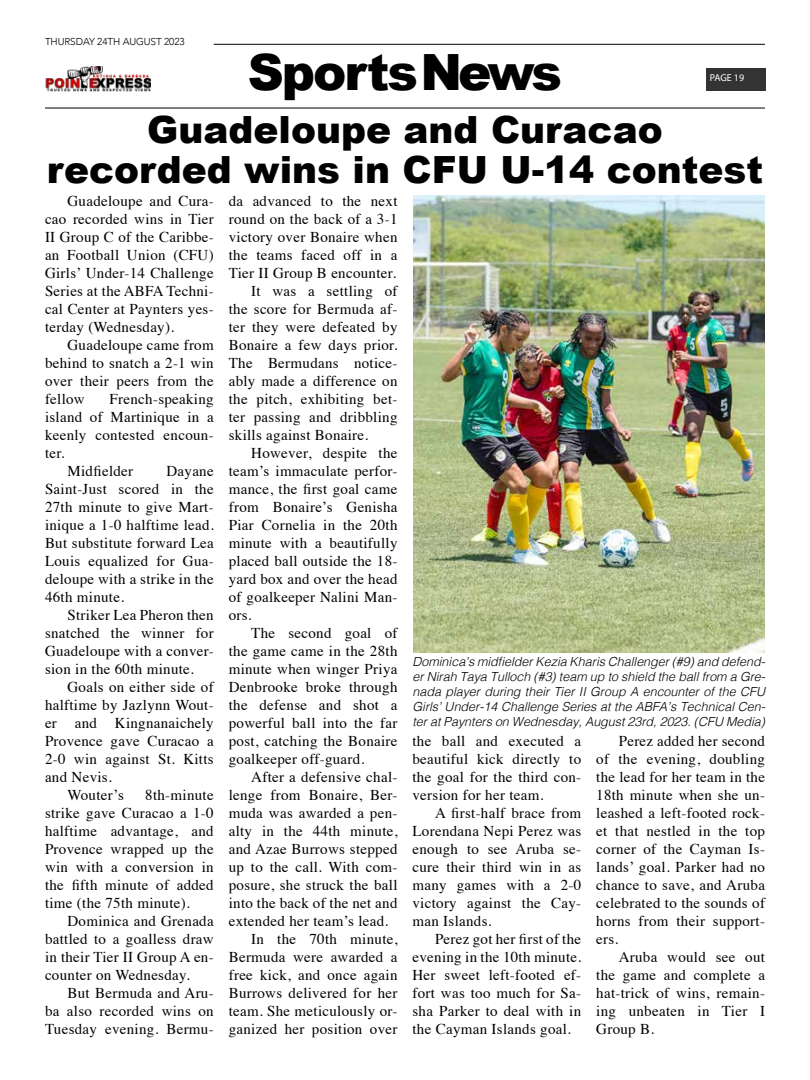
<style>
.page{position:relative;width:810px;height:1080px;background:#fff}
.page>*{position:absolute;margin:0;border:0;box-sizing:border-box;transform-origin:0 0}
.t1{font:900 50px "Arial";letter-spacing:-.04em;color:#000}
.t2{font:900 37.5px/40px "Arial";color:#000;text-align:center}
.t3{font:15px/18px "Times";letter-spacing:.02em;color:#000;text-align:justify}
.t4{font:italic 300 12.5px/15px "Helvetica";color:#000;text-align:justify}
.t5{font:300 10px "Avenir";letter-spacing:-.01em;color:#000}
.t6{font:10px "Myriad Pro";letter-spacing:-.005em;color:#fff}
</style>
<div class="page">
<hr style="left:45px;top:107px;width:720px;height:2px;background:#333">
<hr style="left:214px;top:44px;width:551px;height:1px;background:#333">
<div style="left:706px;top:68px;width:60px;height:23px;background:#333"></div>
<img style="left:45px;top:66px;width:106px;height:25px">
<img style="left:413px;top:196px;width:352px;height:456px">
<p class="t5" style="left:45px;top:35px;width:141px">THURSDAY 24TH AUGUST 2023</p>
<h1 class="t1" style="left:248px;top:36px;width:316px">SportsNews</h1>
<p class="t6" style="left:710px;top:72px;width:36px">PAGE 19</p>
<h2 class="t2" style="left:47px;top:109px;width:718px">Guadeloupe and Curacao<br>recorded wins in CFU U-14 contest</h2>
<p class="t3" style="left:45px;top:191px;width:170px;text-indent:22px">Guadeloupe and Cura&shy;cao recorded wins in Tier II Group C of the Caribbe&shy;an Football Union (CFU)<br>Girls’ Under-14 Challenge Series at the ABFA Techni&shy;cal Center at Paynters yes&shy;terday (Wednesday).</p>
<p class="t3" style="left:45px;top:335px;width:170px;text-indent:22px">Guadeloupe came from behind to snatch a 2-1 win over their peers from the fellow</p>
<p class="t3" style="left:110px;top:389px;width:106px">French-speaking</p>
<p class="t3" style="left:45px;top:407px;width:170px">island of Martinique in a</p>
<p class="t3" style="left:45px;top:425px;width:170px">keenly contested encoun-</p>
<p class="t3" style="left:45px;top:443px;width:21px">ter.</p>
<p class="t3" style="left:68px;top:461px;width:67px">Midfielder</p>
<p class="t3" style="left:45px;top:461px;width:170px;text-indent:121px">Dayane Saint-Just scored in the 27th minute to give Mart&shy;inique a 1-0 halftime lead.<br>But substitute forward Lea Louis equalized for Gua&shy;deloupe with a strike in the 46th minute.</p>
<p class="t3" style="left:45px;top:605px;width:170px;text-indent:22px">Striker Lea Pheron then snatched the winner for Guadeloupe with a conver&shy;sion in the 60th minute.</p>
<p class="t3" style="left:68px;top:677px;width:148px">Goals on either side of</p>
<p class="t3" style="left:45px;top:695px;width:170px">halftime by Jazlynn Wout-</p>
<p class="t3" style="left:45px;top:713px;width:170px">er and Kingnanaichely</p>
<p class="t3" style="left:45px;top:731px;width:170px">Provence gave Curacao a</p>
<p class="t3" style="left:45px;top:749px;width:170px">2-0 win against St. Kitts</p>
<p class="t3" style="left:45px;top:767px;width:68px">and Nevis.</p>
<p class="t3" style="left:68px;top:785px;width:58px">Wouter’s</p>
<p class="t3" style="left:45px;top:785px;width:170px;text-indent:100px">8th-minute strike gave Curacao a 1-0 halftime advantage, and Provence wrapped up the win with a conversion in the fifth minute of added time (the 75th minute).</p>
<p class="t3" style="left:45px;top:911px;width:170px;text-indent:22px">Dominica and Grenada battled to a goalless draw in their Tier II Group A en&shy;counter on Wednesday.</p>
<p class="t3" style="left:45px;top:983px;width:170px;text-indent:22px">But Bermuda and Aru&shy;ba also recorded wins on Tuesday evening. Bermu-</p>
<p class="t3" style="left:229px;top:191px;width:170px">da advanced to the next</p>
<p class="t3" style="left:229px;top:209px;width:170px">round on the back of a 3-1</p>
<p class="t3" style="left:229px;top:227px;width:170px">victory over Bonaire when</p>
<p class="t3" style="left:229px;top:245px;width:170px">the teams faced off in a</p>
<p class="t3" style="left:229px;top:263px;width:169px">Tier II Group B encounter.</p>
<p class="t3" style="left:251px;top:281px;width:148px">It was a settling of</p>
<p class="t3" style="left:229px;top:299px;width:170px">the score for Bermuda af-</p>
<p class="t3" style="left:229px;top:317px;width:170px">ter they were defeated by</p>
<p class="t3" style="left:229px;top:335px;width:170px">Bonaire a few days prior.</p>
<p class="t3" style="left:229px;top:353px;width:170px">The Bermudans notice-</p>
<p class="t3" style="left:229px;top:371px;width:170px">ably made a difference on</p>
<p class="t3" style="left:229px;top:389px;width:170px">the pitch, exhibiting bet-</p>
<p class="t3" style="left:229px;top:407px;width:170px">ter passing and dribbling</p>
<p class="t3" style="left:229px;top:425px;width:141px">skills against Bonaire.</p>
<p class="t3" style="left:251px;top:443px;width:148px">However, despite the</p>
<p class="t3" style="left:229px;top:461px;width:170px">team’s immaculate perfor-</p>
<p class="t3" style="left:229px;top:479px;width:170px">mance, the first goal came</p>
<p class="t3" style="left:229px;top:497px;width:170px">from Bonaire’s Genisha</p>
<p class="t3" style="left:229px;top:515px;width:170px">Piar Cornelia in the 20th</p>
<p class="t3" style="left:229px;top:533px;width:170px">minute with a beautifully</p>
<p class="t3" style="left:229px;top:551px;width:170px">placed ball outside the 18-</p>
<p class="t3" style="left:229px;top:569px;width:170px">yard box and over the head</p>
<p class="t3" style="left:229px;top:587px;width:170px">of goalkeeper Nalini Man-</p>
<p class="t3" style="left:229px;top:605px;width:24px">ors.</p>
<p class="t3" style="left:251px;top:623px;width:148px">The second goal of</p>
<p class="t3" style="left:229px;top:641px;width:170px">the game came in the 28th</p>
<p class="t3" style="left:229px;top:659px;width:170px">minute when winger Priya</p>
<p class="t3" style="left:229px;top:677px;width:170px">Denbrooke broke through</p>
<p class="t3" style="left:229px;top:695px;width:170px">the defense and shot a</p>
<p class="t3" style="left:229px;top:713px;width:170px">powerful ball into the far</p>
<p class="t3" style="left:229px;top:731px;width:170px">post, catching the Bonaire</p>
<p class="t3" style="left:229px;top:749px;width:137px">goalkeeper off-guard.</p>
<p class="t3" style="left:251px;top:767px;width:148px">After a defensive chal-</p>
<p class="t3" style="left:229px;top:785px;width:170px">lenge from Bonaire, Ber-</p>
<p class="t3" style="left:229px;top:803px;width:170px">muda was awarded a pen-</p>
<p class="t3" style="left:229px;top:821px;width:170px">alty in the 44th minute,</p>
<p class="t3" style="left:229px;top:839px;width:170px">and Azae Burrows stepped</p>
<p class="t3" style="left:229px;top:857px;width:170px">up to the call. With com-</p>
<p class="t3" style="left:229px;top:875px;width:170px">posure, she struck the ball</p>
<p class="t3" style="left:229px;top:893px;width:170px">into the back of the net and</p>
<p class="t3" style="left:229px;top:911px;width:161px">extended her team’s lead.</p>
<p class="t3" style="left:251px;top:929px;width:148px">In the 70th minute,</p>
<p class="t3" style="left:229px;top:947px;width:170px">Bermuda were awarded a</p>
<p class="t3" style="left:229px;top:965px;width:170px">free kick, and once again</p>
<p class="t3" style="left:229px;top:983px;width:170px">Burrows delivered for her</p>
<p class="t3" style="left:229px;top:1001px;width:170px">team. She meticulously or-</p>
<p class="t3" style="left:229px;top:1019px;width:170px">ganized her position over</p>
<p class="t4" style="left:412px;top:654px;width:354px">Dominica’s midfielder Kezia Kharis Challenger (#9) and defend&shy;er Nirah Taya Tulloch (#3) team up to shield the ball from a Gre&shy;nada player during their Tier II Group A encounter of the CFU Girls’ Under-14 Challenge Series at the ABFA’s Technical Cen&shy;ter at Paynters on Wednesday, August 23rd, 2023. (CFU Media)</p>
<p class="t3" style="left:412px;top:731px;width:170px">the ball and executed a beautiful kick directly to the goal for the third con&shy;version for her team.</p>
<p class="t3" style="left:412px;top:803px;width:170px;text-indent:22px">A first-half brace from Lorendana Nepi Perez was enough to see Aruba se&shy;cure their third win in as many games with a 2-0 victory against the Cay&shy;man Islands.</p>
<p class="t3" style="left:412px;top:929px;width:170px;text-indent:22px">Perez got her first of the evening in the 10th minute.<br>Her sweet left-footed ef&shy;fort was too much for Sa&shy;sha Parker to deal with in the Cayman Islands goal.</p>
<p class="t3" style="left:596px;top:731px;width:170px;text-indent:22px">Perez added her second of the evening, doubling the lead for her team in the 18th minute when she un&shy;leashed a left-footed rock&shy;et that nestled in the top corner of the Cayman Is&shy;lands’ goal. Parker had no chance to save, and Aruba celebrated to the sounds of horns from their support&shy;ers.</p>
<p class="t3" style="left:596px;top:947px;width:170px;text-indent:22px">Aruba would see out the game and complete a hat-trick of wins, remain&shy;ing unbeaten in Tier I Group B.</p>
</div>
